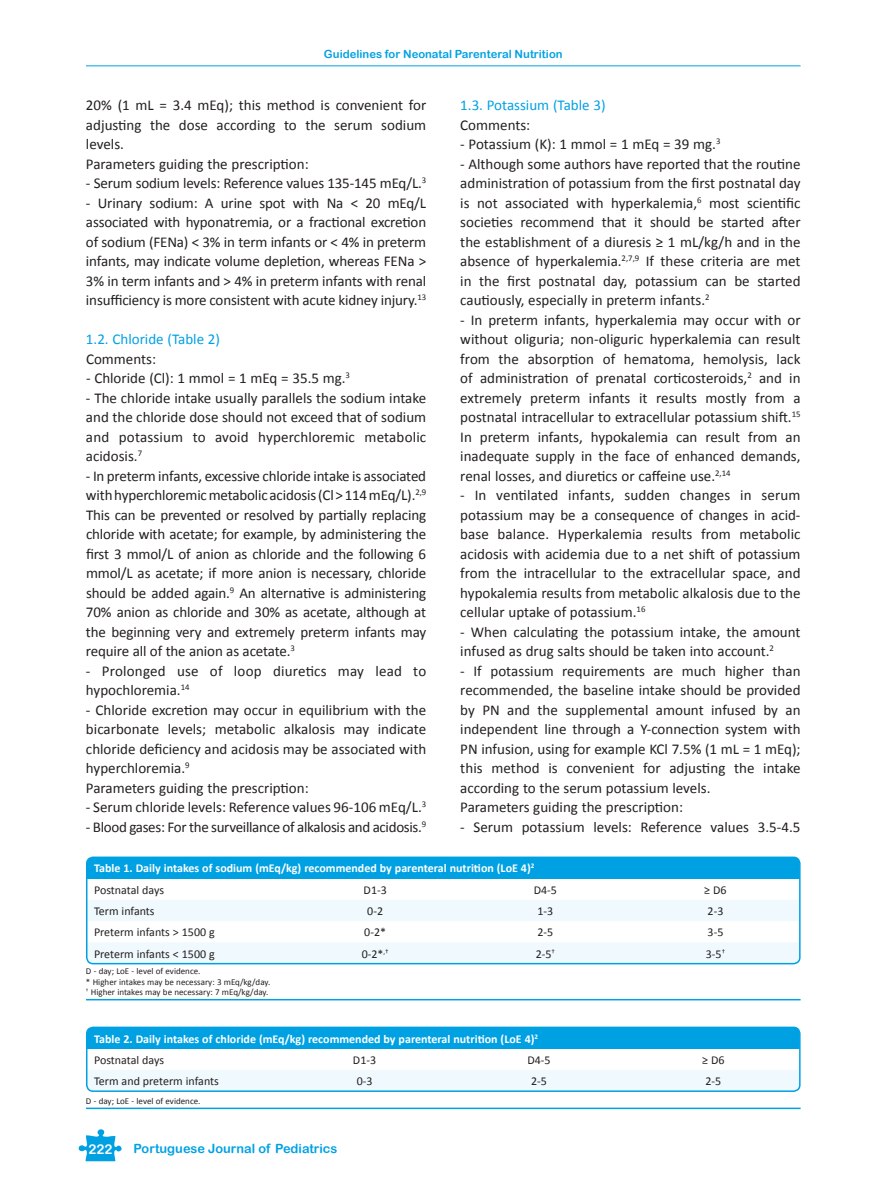
<style>
.page{position:relative;width:887px;height:1193px;background:#fff}
.page>*{position:absolute;margin:0;border:0;box-sizing:border-box;transform-origin:0 0}
.t1{font:15px/19.5px "Calibri";color:#231f20;text-align:justify}
.t2{font:15px "Calibri";letter-spacing:-.02em;color:#231f20}
.t3{font:15px "Calibri";color:#00a1e3}
.t4{font:13.5px "Arial Rounded MT Bold";color:#fff}
.t5{font:12.75px "Arial Rounded MT Bold";color:#00a1e3}
.t6{font:700 12px/21.3px "Calibri";color:#fff}
.t7{font:12px "Calibri";color:#231f20}
.t8{font:11.25px "Arial Rounded MT Bold";color:#00a1e3}
.t9{font:9px/10.5px "Calibri";color:#231f20}
.s1{font-weight:400;color:#231f20}
</style>
<div class="page">
<hr style="left:86px;top:65px;width:714px;height:1px;background:#00a1e3">
<svg style="left:78px;top:1129px;width:44px;height:32px"></svg>
<hr style="left:86px;top:998px;width:714px;height:2px;background:#00a1e3">
<div style="left:87px;top:857px;width:713px;height:21px;background:#00a1e3"></div>
<svg style="left:87px;top:900px;width:713px;height:63px;fill:#f0f9fd"></svg>
<div style="left:86px;top:856px;width:714px;height:108px;border:2px solid #00a1e3;border-radius:6px"></div>
<hr style="left:86px;top:1107px;width:714px;height:2px;background:#00a1e3">
<div style="left:87px;top:1027px;width:713px;height:21px;background:#00a1e3"></div>
<div style="left:87px;top:1070px;width:713px;height:21px;background:#f0f9fd"></div>
<div style="left:86px;top:1026px;width:714px;height:65px;border:2px solid #00a1e3;border-radius:6px"></div>
<p class="t8" style="left:324px;top:47px;width:240px">Guidelines for Neonatal Parenteral Nutrition</p>
<p class="t1" style="left:86px;top:95px;width:342px;text-align:left">20% (1 mL = 3.4 mEq); this method is convenient for adjusting the dose according to the serum sodium levels.<br>Parameters guiding the prescription:</p>
<p class="t1" style="left:86px;top:173px;width:342px">- Serum sodium levels: Reference values 135-145 mEq/L.<sup>3</sup></p>
<p class="t1" style="left:86px;top:192px;width:342px">- Urinary sodium: A urine spot with Na &lt; 20 mEq/L associated with hyponatremia, or a fractional excretion of sodium (FENa) &lt; 3% in term infants or &lt; 4% in preterm infants, may indicate volume depletion, whereas FENa &gt; 3% in term infants and &gt; 4% in preterm infants with renal insufficiency is more consistent with acute kidney injury.<sup>13</sup></p>
<p class="t3" style="left:86px;top:330px;width:136px">1.2. Chloride (Table 2)</p>
<p class="t1" style="left:86px;top:348px;width:71px">Comments:</p>
<p class="t1" style="left:86px;top:368px;width:265px">- Chloride (Cl): 1 mmol = 1 mEq = 35.5 mg.<sup>3</sup></p>
<p class="t1" style="left:86px;top:387px;width:342px">- The chloride intake usually parallels the sodium intake and the chloride dose should not exceed that of sodium and potassium to avoid hyperchloremic metabolic acidosis.<sup>7</sup></p>
<p class="t1" style="left:86px;top:465px;width:342px">- In preterm infants, excessive chloride intake is associated with hyperchloremic metabolic acidosis (Cl &gt; 114 mEq/L).<sup>2,9<br></sup>This can be prevented or resolved by partially replacing chloride with acetate; for example, by administering the first 3 mmol/L of anion as chloride and the following 6 mmol/L as acetate; if more anion is necessary, chloride should be added again.<sup>9</sup> An alternative is administering 70% anion as chloride and 30% as acetate, although at the beginning very and extremely preterm infants may require all of the anion as acetate.<sup>3</sup></p>
<p class="t1" style="left:86px;top:660px;width:342px">- Prolonged use of loop diuretics may lead to hypochloremia.<sup>14</sup></p>
<p class="t1" style="left:86px;top:699px;width:342px;text-align:left">- Chloride excretion may occur in equilibrium with the bicarbonate levels; metabolic alkalosis may indicate chloride deficiency and acidosis may be associated with hyperchloremia.<sup>9<br></sup>Parameters guiding the prescription:</p>
<p class="t1" style="left:86px;top:797px;width:342px">- Serum chloride levels: Reference values 96-106 mEq/L.<sup>3</sup></p>
<p class="t2" style="left:86px;top:817px;width:342px">- Blood gases: For the surveillance of alkalosis and acidosis.<sup>9</sup></p>
<p class="t3" style="left:460px;top:96px;width:147px">1.3. Potassium (Table 3)</p>
<p class="t1" style="left:460px;top:114px;width:71px">Comments:</p>
<p class="t1" style="left:460px;top:134px;width:262px">- Potassium (K): 1 mmol = 1 mEq = 39 mg.<sup>3</sup></p>
<p class="t1" style="left:460px;top:153px;width:342px">- Although some authors have reported that the routine administration of potassium from the first postnatal day is not associated with hyperkalemia,<sup>6</sup> most scientific societies recommend that it should be started after the establishment of a diuresis ≥ 1 mL/kg/h and in the absence of hyperkalemia.<sup>2,7,9</sup> If these criteria are met in the first postnatal day, potassium can be started cautiously, especially in preterm infants.<sup>2</sup></p>
<p class="t1" style="left:460px;top:309px;width:342px">- In preterm infants, hyperkalemia may occur with or without oliguria; non-oliguric hyperkalemia can result from the absorption of hematoma, hemolysis, lack of administration of prenatal corticosteroids,<sup>2</sup> and in extremely preterm infants it results mostly from a postnatal intracellular to extracellular potassium shift.<sup>15<br></sup>In preterm infants, hypokalemia can result from an inadequate supply in the face of enhanced demands, renal losses, and diuretics or caffeine use.<sup>2,14</sup></p>
<p class="t1" style="left:460px;top:485px;width:342px">- In ventilated infants, sudden changes in serum potassium may be a consequence of changes in acid&shy;base balance. Hyperkalemia results from metabolic acidosis with acidemia due to a net shift of potassium from the intracellular to the extracellular space, and hypokalemia results from metabolic alkalosis due to the cellular uptake of potassium.<sup>16</sup></p>
<p class="t1" style="left:460px;top:621px;width:342px">- When calculating the potassium intake, the amount infused as drug salts should be taken into account.<sup>2</sup></p>
<p class="t1" style="left:460px;top:660px;width:342px;text-align:left">- If potassium requirements are much higher than recommended, the baseline intake should be provided by PN and the supplemental amount infused by an independent line through a Y-connection system with PN infusion, using for example KCl 7.5% (1 mL = 1 mEq); this method is convenient for adjusting the intake according to the serum potassium levels.<br>Parameters guiding the prescription:</p>
<p class="t1" style="left:460px;top:816px;width:342px">- Serum potassium levels: Reference values 3.5-4.5</p>
<p class="t6" style="left:94px;top:857px;width:442px">Table 1. Daily intakes of sodium (mEq/kg) recommended by parenteral nutrition (LoE 4)<sup>2<br></sup><span class="s1">Postnatal days</span></p>
<p class="t7" style="left:363px;top:882px;width:25px">D1-3</p>
<p class="t7" style="left:534px;top:882px;width:25px">D4-5</p>
<p class="t7" style="left:704px;top:882px;width:24px">≥ D6</p>
<p class="t7" style="left:94px;top:903px;width:62px">Term infants</p>
<p class="t7" style="left:367px;top:903px;width:17px">0-2</p>
<p class="t7" style="left:537px;top:903px;width:17px">1-3</p>
<p class="t7" style="left:707px;top:903px;width:17px">2-3</p>
<p class="t7" style="left:94px;top:924px;width:122px">Preterm infants &gt; 1500 g</p>
<p class="t7" style="left:364px;top:924px;width:23px">0-2*</p>
<p class="t7" style="left:537px;top:924px;width:17px">2-5</p>
<p class="t7" style="left:707px;top:924px;width:17px">3-5</p>
<p class="t7" style="left:94px;top:946px;width:122px">Preterm infants &lt; 1500 g</p>
<p class="t7" style="left:362px;top:946px;width:29px">0-2*<sup>,†</sup></p>
<p class="t7" style="left:536px;top:946px;width:21px">2-5<sup>†</sup></p>
<p class="t7" style="left:706px;top:946px;width:21px">3-5<sup>†</sup></p>
<p class="t9" style="left:86px;top:965px;width:186px">D - day; LoE - level of evidence.<br>* Higher intakes may be necessary: 3 mEq/kg/day. <sup>†</sup> Higher intakes may be necessary: 7 mEq/kg/day.</p>
<p class="t6" style="left:94px;top:1027px;width:445px">Table 2. Daily intakes of chloride (mEq/kg) recommended by parenteral nutrition (LoE 4)<sup>2<br></sup><span class="s1">Postnatal days</span></p>
<p class="t7" style="left:353px;top:1052px;width:25px">D1-3</p>
<p class="t7" style="left:527px;top:1052px;width:25px">D4-5</p>
<p class="t7" style="left:702px;top:1052px;width:24px">≥ D6</p>
<p class="t7" style="left:94px;top:1073px;width:126px">Term and preterm infants</p>
<p class="t7" style="left:357px;top:1073px;width:17px">0-3</p>
<p class="t7" style="left:531px;top:1073px;width:17px">2-5</p>
<p class="t7" style="left:705px;top:1073px;width:17px">2-5</p>
<p class="t9" style="left:86px;top:1095px;width:116px">D - day; LoE - level of evidence.</p>
<p class="t4" style="left:88px;top:1140px;width:26px">222</p>
<p class="t5" style="left:134px;top:1140px;width:205px">Portuguese Journal of Pediatrics</p>
</div>
